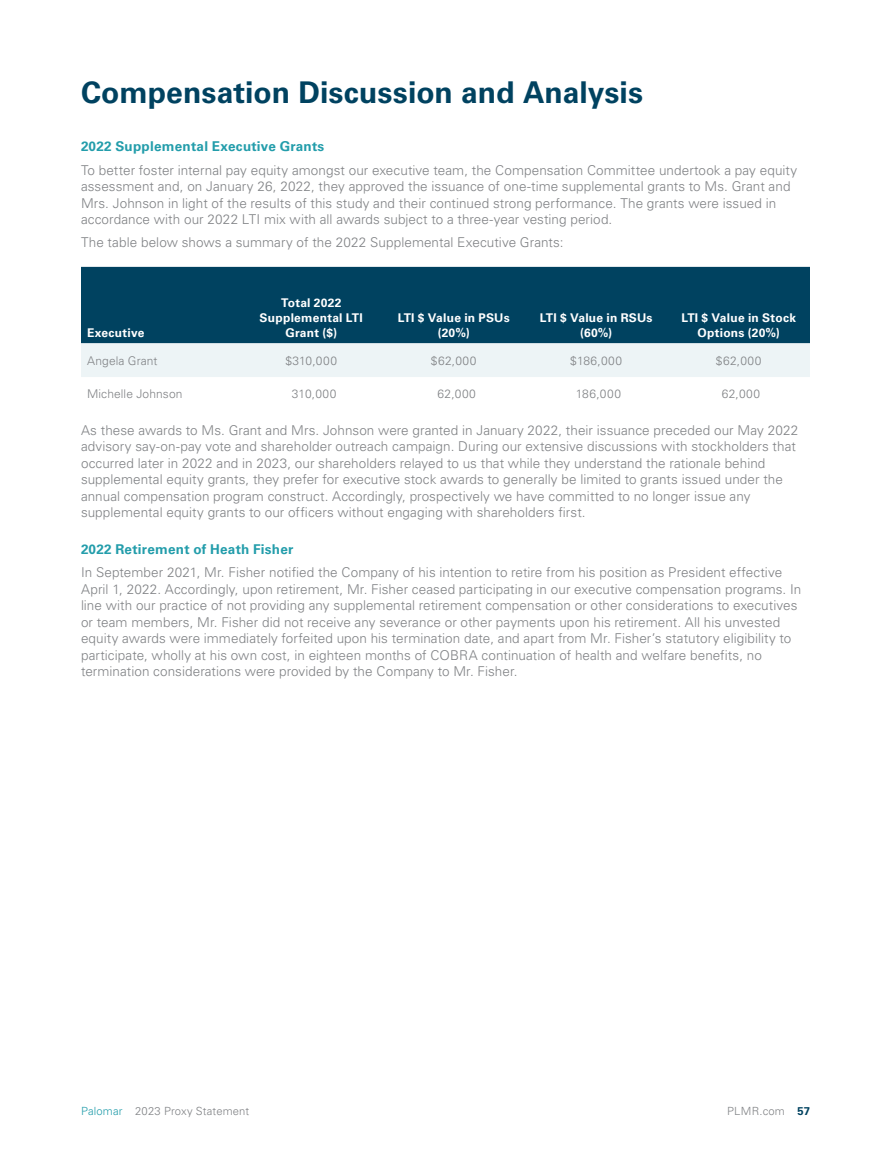
<style>
.page{position:relative;width:891px;height:1161px;background:#fff}
.page>*{position:absolute;margin:0;border:0;box-sizing:border-box;transform-origin:0 0}
.t1{font:700 30px "Univers LT Std";letter-spacing:.005em;color:#004260}
.t2{font:300 13.5px/16.5px "Univers LT Std";letter-spacing:.005em;color:#808285}
.t3{font:700 13.5px "Univers LT Std";letter-spacing:.02em;color:#239dab}
.t4{font:700 12px/15px "Univers LT Std";letter-spacing:.02em;color:#fff;text-align:center}
.t5{font:300 12px "Univers LT Std";letter-spacing:.015em;color:#808285}
.t6{font:300 11.25px "Univers LT Std";letter-spacing:.015em;color:#808285}
.s1{color:#239dab}
.s2{font-weight:700;color:#004260}
</style>
<div class="page">
<div style="left:81px;top:267px;width:729px;height:76px;background:#004260"></div>
<div style="left:81px;top:343px;width:729px;height:34px;background:#edf4f6"></div>
<p class="t1" style="left:81px;top:75px;width:564px">Compensation Discussion and Analysis</p>
<p class="t3" style="left:81px;top:139px;width:245px">2022 Supplemental Executive Grants</p>
<p class="t2" style="left:81px;top:162px;width:718px">To better foster internal pay equity amongst our executive team, the Compensation Committee undertook a pay equity assessment and, on January 26, 2022, they approved the issuance of one-time supplemental grants to Ms. Grant and Mrs. Johnson in light of the results of this study and their continued strong performance. The grants were issued in accordance with our 2022 LTI mix with all awards subject to a three-year vesting period.</p>
<p class="t2" style="left:81px;top:234px;width:484px">The table below shows a summary of the 2022 Supplemental Executive Grants:</p>
<p class="t4" style="left:87px;top:326px;width:59px">Executive</p>
<p class="t4" style="left:260px;top:296px;width:105px">Total 2022<br>Supplemental LTI<br>Grant ($)</p>
<p class="t4" style="left:398px;top:311px;width:114px">LTI $ Value in PSUs (20%)</p>
<p class="t4" style="left:540px;top:311px;width:114px">LTI $ Value in RSUs (60%)</p>
<p class="t4" style="left:681px;top:311px;width:116px">LTI $ Value in Stock<br>Options (20%)</p>
<p class="t5" style="left:87px;top:353px;width:72px">Angela Grant</p>
<p class="t5" style="left:285px;top:353px;width:53px">$310,000</p>
<p class="t5" style="left:431px;top:353px;width:47px">$62,000</p>
<p class="t5" style="left:570px;top:353px;width:53px">$186,000</p>
<p class="t5" style="left:716px;top:353px;width:47px">$62,000</p>
<p class="t5" style="left:87px;top:387px;width:97px">Michelle Johnson</p>
<p class="t5" style="left:292px;top:387px;width:46px">310,000</p>
<p class="t5" style="left:438px;top:387px;width:40px">62,000</p>
<p class="t5" style="left:576px;top:387px;width:47px">186,000</p>
<p class="t5" style="left:722px;top:387px;width:40px">62,000</p>
<p class="t2" style="left:81px;top:422px;width:719px">As these awards to Ms. Grant and Mrs. Johnson were granted in January 2022, their issuance preceded our May 2022 advisory say-on-pay vote and shareholder outreach campaign. During our extensive discussions with stockholders that occurred later in 2022 and in 2023, our shareholders relayed to us that while they understand the rationale behind supplemental equity grants, they prefer for executive stock awards to generally be limited to grants issued under the annual compensation program construct. Accordingly, prospectively we have committed to no longer issue any supplemental equity grants to our officers without engaging with shareholders first.</p>
<p class="t3" style="left:81px;top:541px;width:214px">2022 Retirement of Heath Fisher</p>
<p class="t2" style="left:81px;top:564px;width:722px">In September 2021, Mr. Fisher notified the Company of his intention to retire from his position as President effective April 1, 2022. Accordingly, upon retirement, Mr. Fisher ceased participating in our executive compensation programs. In line with our practice of not providing any supplemental retirement compensation or other considerations to executives or team members, Mr. Fisher did not receive any severance or other payments upon his retirement. All his unvested equity awards were immediately forfeited upon his termination date, and apart from Mr. Fisher’s statutory eligibility to participate, wholly at his own cost, in eighteen months of COBRA continuation of health and welfare benefits, no termination considerations were provided by the Company to Mr. Fisher.</p>
<p class="t6" style="left:81px;top:1104px;width:170px"><span class="s1">Palomar</span> 2023 Proxy Statement</p>
<p class="t6" style="left:727px;top:1104px;width:84px">PLMR.com <span class="s2">57</span></p>
</div>
